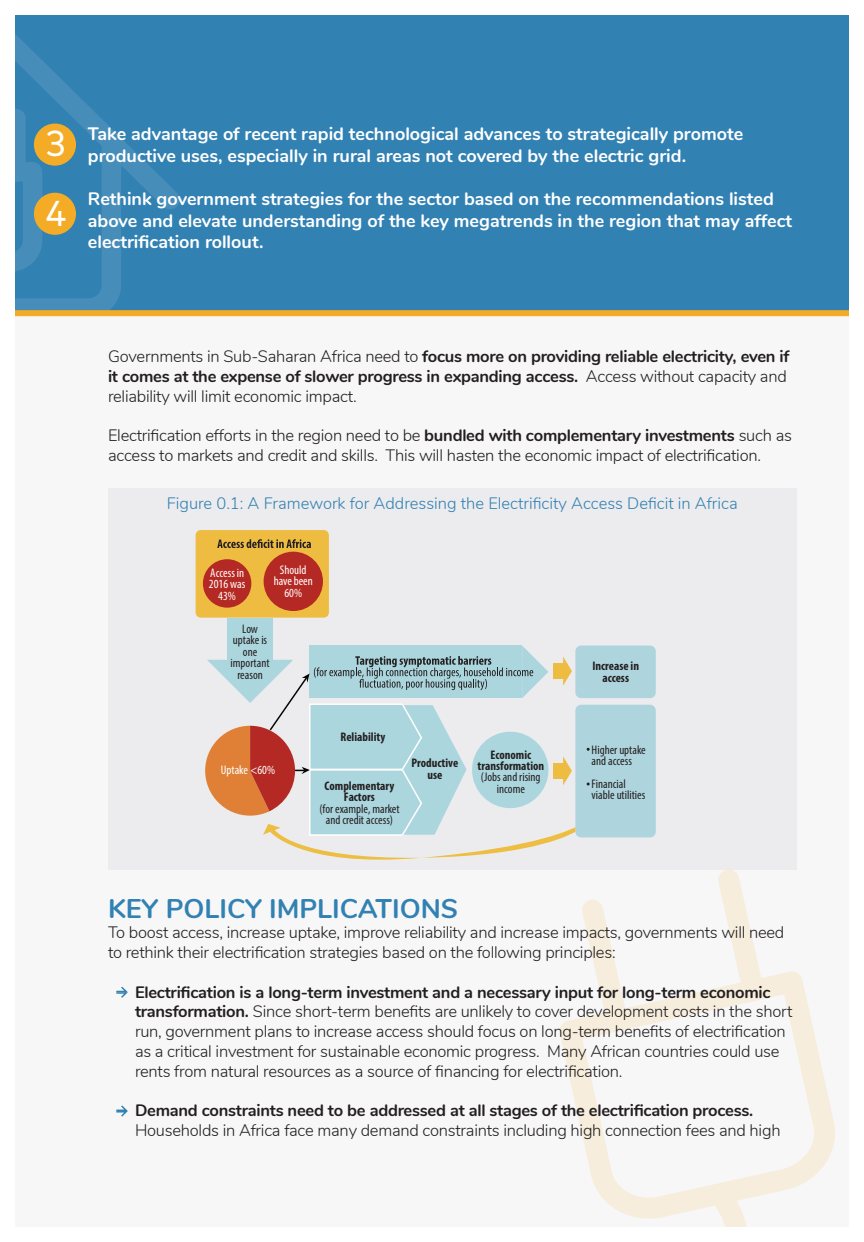
<style>
.page{position:relative;width:864px;height:1242px;background:#fff}
.page>*{position:absolute;margin:0;border:0;box-sizing:border-box;transform-origin:0 0}
.t1{font:36px/69.2px "Mark Pro";color:#fff}
.t2{font:700 27px "Nunito";color:#3281b3}
.t3{font:700 18px/21.6px "Nunito";color:#fff}
.t4{font:300 16.5px/19.8px "Nunito";letter-spacing:-.015em;color:#231f20}
.t5{font:700 16.5px/19.8px "Nunito";letter-spacing:-.015em;color:#231f20}
.t6{font:300 16.5px "Nunito";color:#3281b3}
.t7{font:condensed 12.45px/11.4px "Myriad Pro";color:#231f20;text-align:center}
.t8{font:700 condensed 12.45px/11.4px "Myriad Pro";color:#231f20;text-align:center}
.t9{font:condensed 12.45px/11.4px "Myriad Pro";color:#fff;text-align:center}
.s1{font-weight:300}
.s2{font-weight:700}
</style>
<div class="page">
<div style="left:0;top:0;width:864px;height:313px;background:#3281b3"></div>
<svg style="left:16px;top:35px;width:164px;height:275px"></svg>
<div style="left:0;top:313px;width:864px;height:929px;background:#f7f7f8"></div>
<div style="left:108px;top:488px;width:688px;height:381px;background:#ececee"></div>
<svg style="left:545px;top:855px;width:290px;height:371px"></svg>
<div style="left:34px;top:124px;width:42px;height:42px;background:#f4ac27;border-radius:50%"></div>
<div style="left:34px;top:193px;width:42px;height:42px;background:#f4ac27;border-radius:50%"></div>
<svg style="left:116px;top:986px;width:12px;height:12px"></svg>
<svg style="left:116px;top:1105px;width:12px;height:12px"></svg>
<div style="left:0;top:310px;width:864px;height:6px;background:#f4ac27"></div>
<div style="left:0;top:0;width:864px;height:1242px;border:15px solid #fff"></div>
<div style="left:196px;top:530px;width:133px;height:88px;background:#eebc41;border-radius:5px"></div>
<svg style="left:217px;top:539px;width:94px;height:9px"></svg>
<div style="left:203px;top:559px;width:48px;height:49px;background:#b52924;border-radius:50%"></div>
<div style="left:264px;top:552px;width:59px;height:59px;background:#b52924;border-radius:50%"></div>
<div style="left:227px;top:618px;width:46px;height:46px;background:#acd6de"></div>
<div style="left:575px;top:646px;width:81px;height:52px;background:#aed5dd;border-radius:6px"></div>
<div style="left:575px;top:705px;width:81px;height:132px;background:#aed5dd;border-radius:6px"></div>
<svg style="left:205px;top:646px;width:370px;height:222px"></svg>
<h1 class="t1" style="left:46px;top:106px;width:22px">3<br>4</h1>
<p class="t3" style="left:88px;top:122px;width:657px">Take advantage of recent rapid technological advances to strategically promote productive uses, especially in rural areas not covered by the electric grid.</p>
<p class="t3" style="left:88px;top:187px;width:706px">Rethink government strategies for the sector based on the recommendations listed above and elevate understanding of the key megatrends in the region that may affect electrification rollout.</p>
<p class="t5" style="left:108px;top:346px;width:683px"><span class="s1">Governments in Sub-Saharan Africa need to</span> focus more on providing reliable electricity, even if it comes at the expense of slower progress in expanding access. <span class="s1">Access without capacity and reliability will limit economic impact.</span></p>
<p class="t4" style="left:108px;top:425px;width:686px">Electrification efforts in the region need to be <span class="s2">bundled with complementary investments</span> such as access to markets and credit and skills. This will hasten the economic impact of electrification.</p>
<p class="t6" style="left:167px;top:491px;width:573px">Figure 0.1: A Framework for Addressing the Electrificity Access Deficit in Africa</p>
<p class="t9" style="left:209px;top:567px;width:38px">Access in<br>2016 was<br>43%</p>
<p class="t9" style="left:274px;top:564px;width:41px">Should have been<br>60%</p>
<p class="t7" style="left:231px;top:623px;width:41px">Low uptake is one important reason</p>
<p class="t9" style="left:221px;top:764px;width:56px">Uptake &lt;60%</p>
<p class="t8" style="left:341px;top:730px;width:46px">Reliability</p>
<p class="t8" style="left:325px;top:780px;width:71px">Complementary<br>Factors</p>
<p class="t7" style="left:319px;top:803px;width:82px">(for example, market and credit access)</p>
<p class="t8" style="left:411px;top:757px;width:48px">Productive use</p>
<p class="t8" style="left:478px;top:748px;width:68px">Economic transformation</p>
<p class="t7" style="left:481px;top:771px;width:61px">(Jobs and rising income</p>
<p class="t8" style="left:592px;top:660px;width:48px">Increase in access</p>
<p class="t7" style="left:592px;top:744px;width:56px;text-align:left">Higher uptake and access</p>
<p class="t7" style="left:592px;top:778px;width:55px;text-align:left">Financial viable utilities</p>
<h2 class="t2" style="left:108px;top:889px;width:352px">KEY POLICY IMPLICATIONS</h2>
<p class="t4" style="left:108px;top:922px;width:678px">To boost access, increase uptake, improve reliability and increase impacts, governments will need to rethink their electrification strategies based on the following principles:</p>
<p class="t4" style="left:135px;top:981px;width:659px"><span class="s2">Electrification is a long-term investment and a necessary input for long-term economic transformation.</span> Since short-term benefits are unlikely to cover development costs in the short run, government plans to increase access should focus on long-term benefits of electrification as a critical investment for sustainable economic progress. Many African countries could use rents from natural resources as a source of financing for electrification.</p>
<p class="t5" style="left:135px;top:1100px;width:620px">Demand constraints need to be addressed at all stages of the electrification process.</p>
<p class="t4" style="left:135px;top:1120px;width:647px">Households in Africa face many demand constraints including high connection fees and high</p>
</div>
